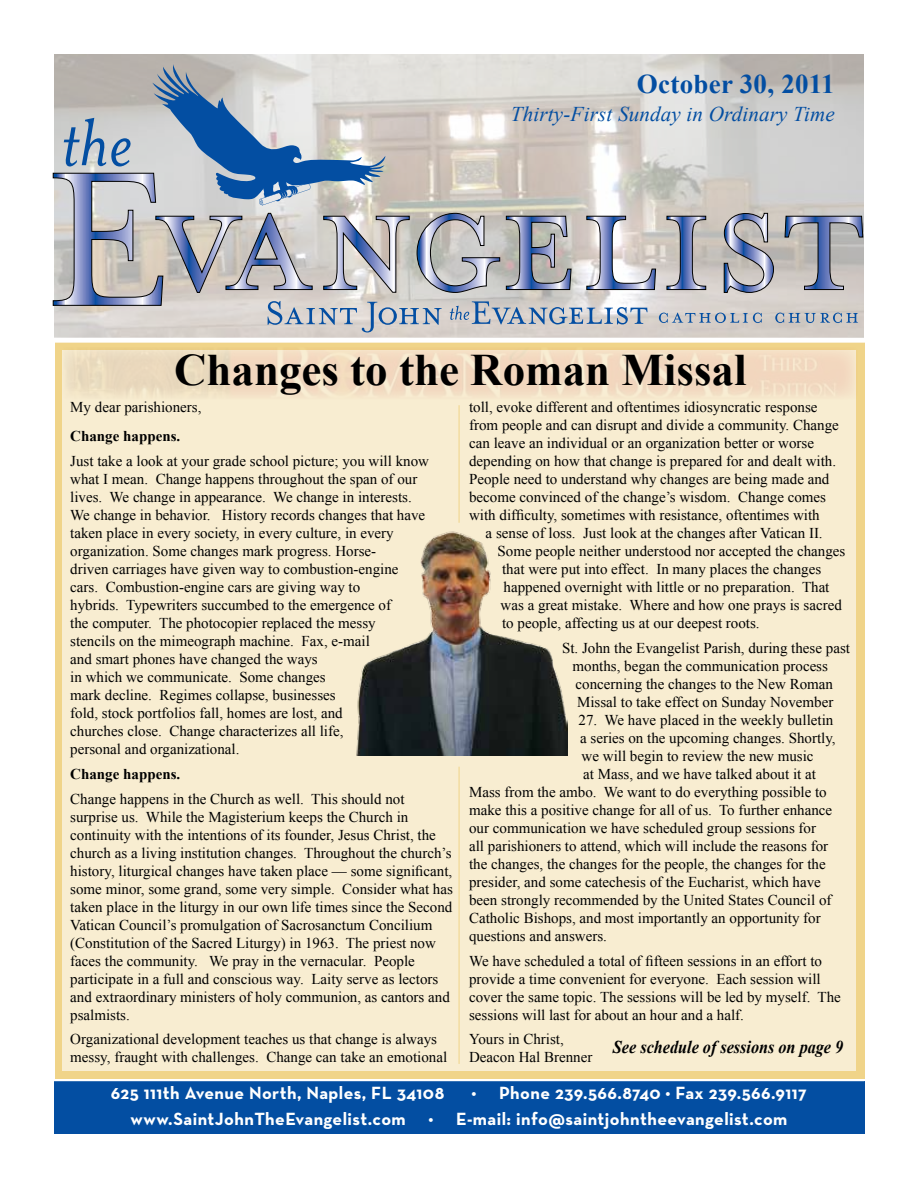
<style>
.page{position:relative;width:918px;height:1188px;background:#fff}
.page>*{position:absolute;margin:0;border:0;box-sizing:border-box;transform-origin:0 0}
.t1{font:700 45px "Times New Roman";color:#000}
.t2{font:700 27px "Times New Roman";letter-spacing:.01em;color:#034ea2}
.t3{font:italic 21px "Times New Roman";letter-spacing:.01em;color:#034ea2}
.t4{font:700 21px "Neutraface Text";letter-spacing:.025em;color:#fff}
.t5{font:700 18px "Neutraface Text";letter-spacing:.025em;color:#fff}
.t6{font:italic 700 18px "Times New Roman";color:#000;scale:.9 1}
.t7{font:15px/18px "Times New Roman";color:#000}
.t8{font:700 15px "Times New Roman";color:#000}
</style>
<div class="page">
<svg style="left:53px;top:64px;width:810px;height:269px;background:#c3c4c6"></svg>
<div style="left:54px;top:1082px;width:810px;height:52px;background:#034ea2"></div>
<div style="left:55px;top:341px;width:810px;height:738px;background:#f0d489"></div>
<div style="left:62px;top:350px;width:794px;height:721px;background:#f8edd1"></div>
<hr style="left:50px;top:338px;width:817px;height:4px;background:#fff">
<img style="left:67px;top:350px;width:786px;height:46px">
<img style="left:356px;top:531px;width:212px;height:224px">
<hr style="left:459px;top:767px;width:1px;height:297px;background:#f0d489">
<hr style="left:459px;top:405px;width:1px;height:118px;background:#f0d489">
<h2 class="t2" style="left:637px;top:65px;width:199px">October 30, 2011</h2>
<h3 class="t3" style="left:511px;top:100px;width:325px">Thirty-First Sunday in Ordinary Time</h3>
<h1 class="t1" style="left:174px;top:339px;width:574px">Changes to the Roman Missal</h1>
<p class="t7" style="left:70px;top:398px;width:133px">My dear parishioners,</p>
<p class="t8" style="left:70px;top:426px;width:112px">Change happens.</p>
<p class="t7" style="left:70px;top:452px;width:360px">Just take a look at your grade school picture; you will know what I mean. Change happens throughout the span of our lives. We change in appearance. We change in interests.<br>We change in behavior. History records changes that have taken place in every society, in every culture, in every organization. Some changes mark progress. Horse-<br>driven carriages have given way to combustion-engine cars. Combustion-engine cars are giving way to<br>hybrids. Typewriters succumbed to the emergence of<br>the computer. The photocopier replaced the messy<br>stencils on the mimeograph machine. Fax, e-mail<br>and smart phones have changed the ways<br>in which we communicate. Some changes<br>mark decline. Regimes collapse, businesses<br>fold, stock portfolios fall, homes are lost, and<br>churches close. Change characterizes all life,<br>personal and organizational.</p>
<p class="t8" style="left:70px;top:764px;width:112px">Change happens.</p>
<p class="t7" style="left:70px;top:789px;width:384px">Change happens in the Church as well. This should not surprise us. While the Magisterium keeps the Church in continuity with the intentions of its founder, Jesus Christ, the church as a living institution changes. Throughout the church’s history, liturgical changes have taken place — some significant, some minor, some grand, some very simple. Consider what has taken place in the liturgy in our own life times since the Second Vatican Council’s promulgation of Sacrosanctum Concilium (Constitution of the Sacred Liturgy) in 1963. The priest now faces the community. We pray in the vernacular. People participate in a full and conscious way. Laity serve as lectors and extraordinary ministers of holy communion, as cantors and psalmists.</p>
<p class="t7" style="left:70px;top:1030px;width:378px">Organizational development teaches us that change is always messy, fraught with challenges. Change can take an emotional</p>
<p class="t7" style="left:469px;top:398px;width:371px">toll, evoke different and oftentimes idiosyncratic response from people and can disrupt and divide a community. Change can leave an individual or an organization better or worse depending on how that change is prepared for and dealt with.<br>People need to understand why changes are being made and become convinced of the change’s wisdom. Change comes with difficulty, sometimes with resistance, oftentimes with</p>
<p class="t7" style="left:486px;top:524px;width:339px">a sense of loss. Just look at the changes after Vatican II.</p>
<p class="t7" style="left:498px;top:542px;width:349px">Some people neither understood nor accepted the changes</p>
<p class="t7" style="left:502px;top:560px;width:321px">that were put into effect. In many places the changes</p>
<p class="t7" style="left:504px;top:578px;width:327px">happened overnight with little or no preparation. That</p>
<p class="t7" style="left:501px;top:596px;width:343px">was a great mistake. Where and how one prays is sacred</p>
<p class="t7" style="left:502px;top:614px;width:259px">to people, affecting us at our deepest roots.</p>
<p class="t7" style="left:562px;top:639px;width:289px">St. John the Evangelist Parish, during these past</p>
<p class="t7" style="left:573px;top:657px;width:257px">months, began the communication process</p>
<p class="t7" style="left:576px;top:675px;width:259px">concerning the changes to the New Roman</p>
<p class="t7" style="left:577px;top:693px;width:258px">Missal to take effect on Sunday November</p>
<p class="t7" style="left:579px;top:711px;width:256px">27. We have placed in the weekly bulletin</p>
<p class="t7" style="left:580px;top:729px;width:257px">a series on the upcoming changes. Shortly,</p>
<p class="t7" style="left:582px;top:747px;width:234px">we will begin to review the new music</p>
<p class="t7" style="left:583px;top:765px;width:234px">at Mass, and we have talked about it at</p>
<p class="t7" style="left:469px;top:783px;width:359px">Mass from the ambo. We want to do everything possible to</p>
<p class="t7" style="left:469px;top:801px;width:365px">make this a positive change for all of us. To further enhance</p>
<p class="t7" style="left:469px;top:819px;width:349px">our communication we have scheduled group sessions for</p>
<p class="t7" style="left:469px;top:837px;width:361px">all parishioners to attend, which will include the reasons for</p>
<p class="t7" style="left:469px;top:855px;width:358px">the changes, the changes for the people, the changes for the</p>
<p class="t7" style="left:469px;top:873px;width:353px">presider, and some catechesis of the Eucharist, which have</p>
<p class="t7" style="left:469px;top:891px;width:364px">been strongly recommended by the United States Council of</p>
<p class="t7" style="left:469px;top:909px;width:353px">Catholic Bishops, and most importantly an opportunity for</p>
<p class="t7" style="left:469px;top:927px;width:139px">questions and answers.</p>
<p class="t7" style="left:469px;top:951px;width:373px">We have scheduled a total of fifteen sessions in an effort to provide a time convenient for everyone. Each session will cover the same topic. The sessions will be led by myself. The sessions will last for about an hour and a half.</p>
<p class="t7" style="left:469px;top:1030px;width:125px">Yours in Christ,<br>Deacon Hal Brenner</p>
<p class="t6" style="left:613px;top:1034px;width:257px">See schedule of sessions on page 9</p>
<h3 class="t4" style="left:532px;top:1078px;width:258px">see Scott’s Corner, page 10</h3>
<p class="t5" style="left:111px;top:1082px;width:335px">625 111th Avenue North, Naples, FL 34108</p>
<p class="t5" style="left:471px;top:1082px;width:337px">• Phone 239.566.8740 • Fax 239.566.9117</p>
<p class="t5" style="left:131px;top:1107px;width:277px">www.SaintJohnTheEvangelist.com</p>
<p class="t5" style="left:428px;top:1107px;width:361px">• E-mail: info@saintjohntheevangelist.com</p>
</div>
